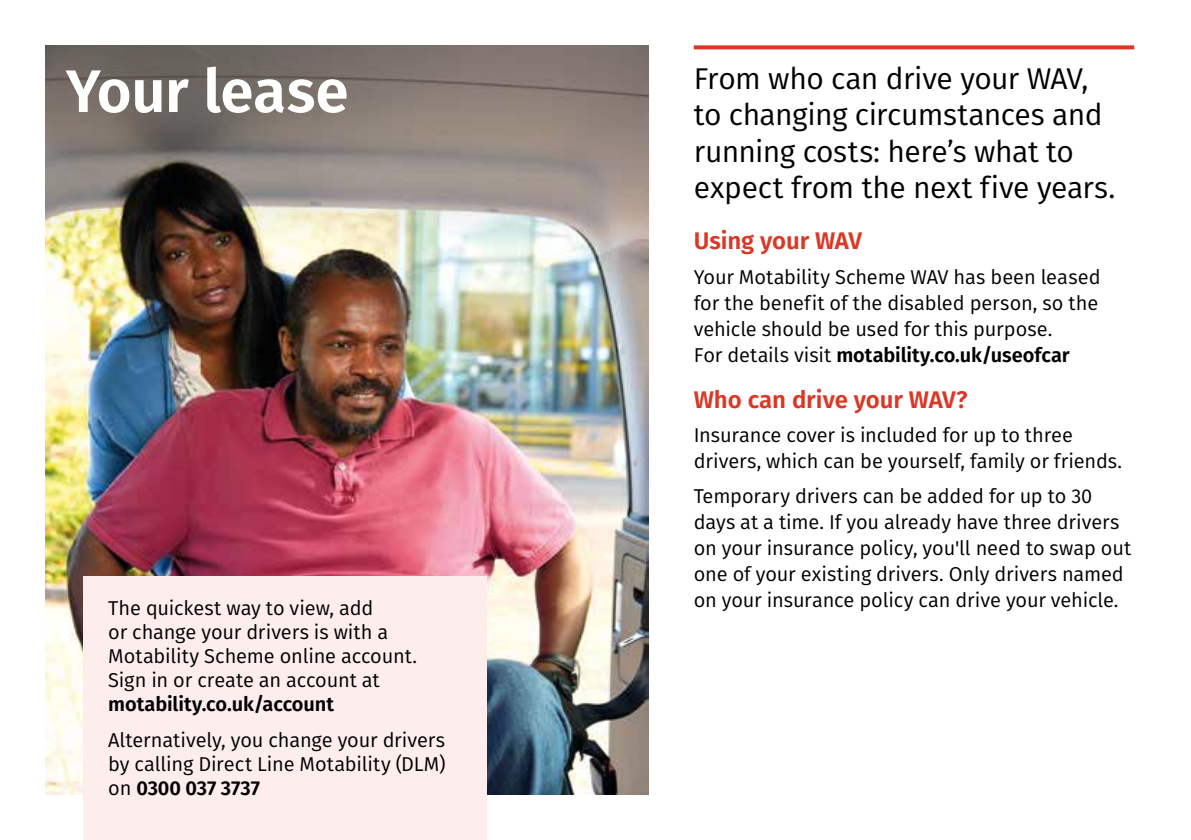
<style>
.page{position:relative;width:1191px;height:840px;background:#fff}
.page>*{position:absolute;margin:0;border:0;box-sizing:border-box;transform-origin:0 0}
.t1{font:600 60px "Fira Sans";letter-spacing:-.01em;color:#fff}
.t2{font:30px/36px "Fira Sans";letter-spacing:-.015em;color:#000}
.t3{font:600 24px "Fira Sans";letter-spacing:-.005em;color:#dc3724}
.t4{font:20px/26px "Fira Sans";letter-spacing:-.005em;color:#000}
.s1{font-weight:600}
</style>
<div class="page">
<img style="left:45px;top:240px;width:603px;height:554px">
<svg style="left:45px;top:45px;width:603px;height:195px;background:#8a827a"></svg>
<svg style="left:694px;top:45px;width:440px;height:4px;background:#df4b39"></svg>
<div style="left:83px;top:576px;width:404px;height:263px;background:#fdedec"></div>
<p class="t1" style="left:66px;top:42px;width:284px">Your lease</p>
<p class="t4" style="left:108px;top:595px;width:310px;line-height:24px">The quickest way to view, add<br>or change your drivers is with a<br>Motability Scheme online account.<br>Sign in or create an account at <span class="s1">motability.co.uk/account</span></p>
<p class="t4" style="left:108px;top:726px;width:339px;line-height:24px;text-align:justify">Alternatively, you change your drivers by calling Direct Line Motability (DLM) on <span class="s1">0300 037 3737</span></p>
<p class="t2" style="left:694px;top:60px;width:423px">From who can drive your WAV, to changing circumstances and running costs: here’s what to expect from the next five years.</p>
<p class="t3" style="left:694px;top:221px;width:170px">Using your WAV</p>
<p class="t4" style="left:694px;top:263px;width:408px">Your Motability Scheme WAV has been leased for the benefit of the disabled person, so the vehicle should be used for this purpose.<br>For details visit <span class="s1">motability.co.uk/useofcar</span></p>
<p class="t3" style="left:694px;top:379px;width:275px">Who can drive your WAV?</p>
<p class="t4" style="left:694px;top:421px;width:430px">Insurance cover is included for up to three drivers, which can be yourself, family or friends.</p>
<p class="t4" style="left:694px;top:482px;width:439px">Temporary drivers can be added for up to 30 days at a time. If you already have three drivers on your insurance policy, you'll need to swap out one of your existing drivers. Only drivers named on your insurance policy can drive your vehicle.</p>
</div>
